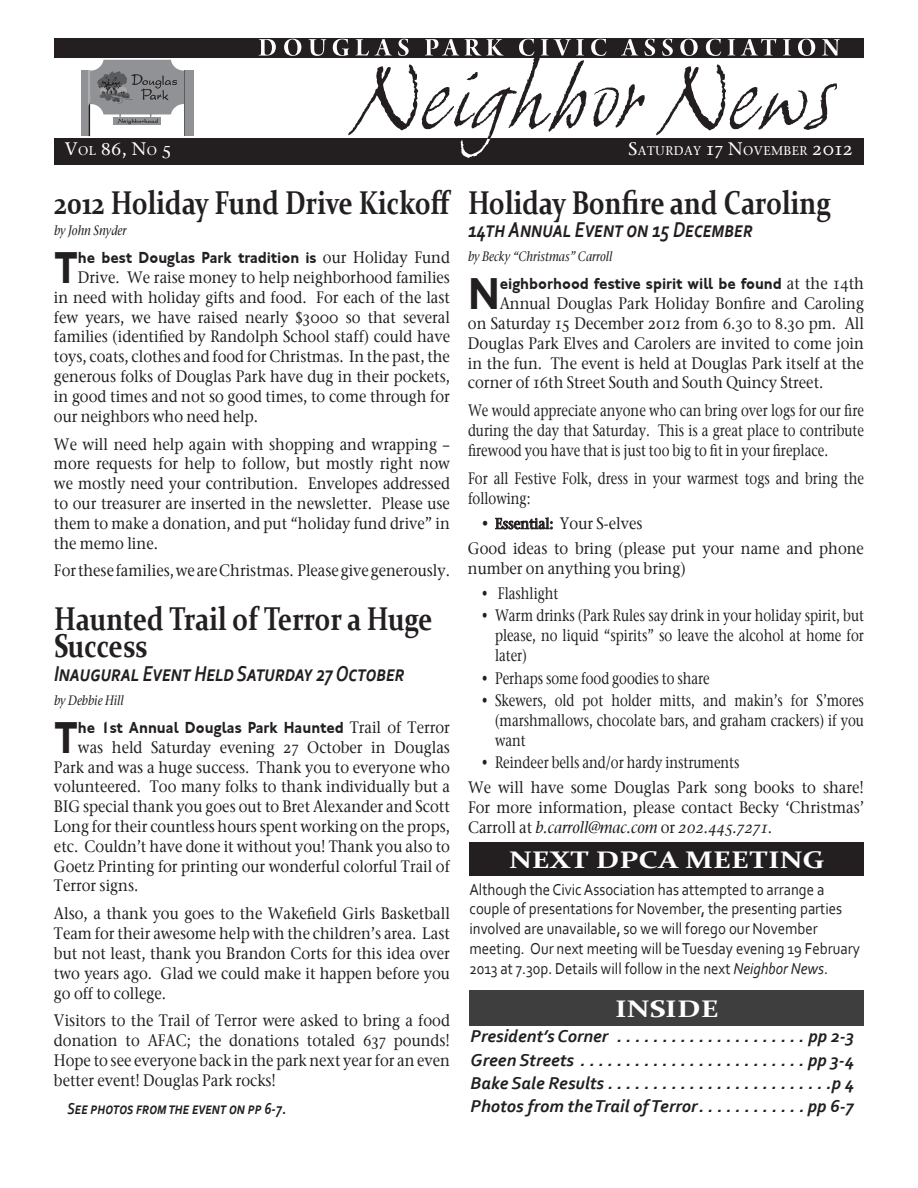
<style>
.page{position:relative;width:918px;height:1188px;background:#fff}
.page>*{position:absolute;margin:0;border:0;box-sizing:border-box;transform-origin:0 0}
.t1{font:45.9px "Johnston ITCTT Bold";color:#231f20;scale:.9 1}
.t2{font:700 33px/27px "Constantia";color:#231f20;scale:.8 1}
.t3{font:700 24px "Constantia";color:#fff;scale:1.25 1}
.t4{font:italic 700 22.5px "Corbel";color:#231f20;scale:.8 1}
.t5{font:italic 700 18px "Corbel";color:#231f20}
.t6{font:18px "ITC Stone Serif OS Medium";color:#fff}
.t7{font:16.5px/19.8px "ITC Stone Serif OS Medium";color:#231f20;text-align:justify;scale:.9 1}
.t8{font:16.5px/19.8px "ITC Stone Serif OS Medium";color:#231f20;text-align:justify;scale:.8 1}
.t9{font:16.5px/19.8px "Corbel";color:#231f20;scale:.9 1}
.t10{font:16.5px "Johnston ITCTT Bold";color:#231f20;scale:.9 1}
.t11{font:italic 700 16.5px "Corbel";letter-spacing:.005em;color:#231f20;scale:.8 1}
.t12{font:italic 13.5px "ITC Stone Serif OS Medium";color:#231f20;scale:.85 1}
.t13{font:12.6px "ITC Stone Serif OS Medium";letter-spacing:.035em;color:#fff}
.s1{font-size:12.6px}
.s2{font-size:18px}
.s3{font-family:"ITC Stone Serif OS Medium"}
.s4{font-size:15px}
.s5{font-style:italic}
</style>
<div class="page">
<div style="left:54px;top:138px;width:810px;height:27px;background:#231f20"></div>
<div style="left:54px;top:38px;width:810px;height:19px;background:#231f20"></div>
<svg style="left:259px;top:39px;width:581px;height:119px"></svg>
<div style="left:185px;top:70px;width:8px;height:66px;background:#909295"></div>
<div style="left:81px;top:71px;width:8px;height:65px;background:#909295"></div>
<svg style="left:89px;top:59px;width:96px;height:77px"></svg>
<svg style="left:495px;top:517px;width:58px;height:13px"></svg>
<div style="left:470px;top:991px;width:394px;height:35px;background:#3e3e3f"></div>
<div style="left:470px;top:842px;width:394px;height:34px;background:#231f20"></div>
<p class="t6" style="left:65px;top:138px;width:108px">V<span class="s1">OL</span> 86, N<span class="s1">O</span> 5</p>
<p class="t13" style="left:629px;top:143px;width:226px"><span class="s2">S</span>ATURDAY <span class="s2">17 N</span>OVEMBER <span class="s2">2012</span></p>
<h2 class="t2" style="left:54px;top:187px;width:499px">2012 Holiday Fund Drive Kickoff</h2>
<p class="t12" style="left:54px;top:223px;width:87px">by John Snyder</p>
<h1 class="t1" style="left:54px;top:240px;width:28px">T</h1>
<p class="t10" style="left:78px;top:248px;width:415px">he best Douglas Park tradition is <span class="s3">our Holiday Fund</span></p>
<h2 class="t2" style="left:468px;top:187px;width:455px">Holiday Bonfire and Caroling</h2>
<h3 class="t4" style="left:468px;top:216px;width:358px">14th Annual Event on 15 December</h3>
<p class="t12" style="left:468px;top:249px;width:172px">by Becky “Christmas” Carroll</p>
<h1 class="t1" style="left:468px;top:266px;width:37px">N</h1>
<p class="t10" style="left:500px;top:274px;width:406px">eighborhood festive spirit will be found <span class="s3">at the 14th</span></p>
<p class="t7" style="left:54px;top:267px;width:442px;text-indent:24px">Drive. We raise money to help neighborhood families in need with holiday gifts and food. For each of the last few years, we have raised nearly $3000 so that several families (identified by Randolph School staff) could have toys, coats, clothes and food for Christmas. In the past, the generous folks of Douglas Park have dug in their pockets, in good times and not so good times, to come through for our neighbors who need help.</p>
<p class="t7" style="left:54px;top:434px;width:442px">We will need help again with shopping and wrapping – more requests for help to follow, but mostly right now we mostly need your contribution. Envelopes addressed to our treasurer are inserted in the newsletter. Please use them to make a donation, and put “holiday fund drive” in the memo line.</p>
<p class="t7" style="left:54px;top:561px;width:441px">For these families, we are Christmas. Please give generously.</p>
<h2 class="t2" style="left:54px;top:604px;width:475px">Haunted Trail of Terror a Huge<br>Success</h2>
<h3 class="t4" style="left:54px;top:659px;width:440px">Inaugural Event Held Saturday 27 October</h3>
<p class="t12" style="left:54px;top:692px;width:84px">by Debbie Hill</p>
<h1 class="t1" style="left:54px;top:710px;width:28px">T</h1>
<p class="t10" style="left:78px;top:718px;width:415px">he 1st Annual Douglas Park Haunted <span class="s3">Trail of Terror</span></p>
<p class="t7" style="left:468px;top:293px;width:442px;text-indent:32px">Annual Douglas Park Holiday Bonfire and Caroling on Saturday 15 December 2012 from 6.30 to 8.30 pm. All Douglas Park Elves and Carolers are invited to come join in the fun. The event is held at Douglas Park itself at the corner of 16th Street South and South Quincy Street.</p>
<p class="t8" style="left:468px;top:400px;width:497px">We would appreciate anyone who can bring over logs for our fire during the day that Saturday. This is a great place to contribute firewood you have that is just too big to fit in your fireplace.</p>
<p class="t8" style="left:468px;top:468px;width:496px">For all Festive Folk, dress in your warmest togs and bring the following:</p>
<p class="t7" style="left:468px;top:510px;width:442px;line-height:25.2px;text-indent:14px">• <span class="s4">Essential:</span> Your S-elves<br>Good ideas to bring (please put your name and phone</p>
<p class="t7" style="left:468px;top:558px;width:243px">number on anything you bring)</p>
<p class="t8" style="left:482px;top:583px;width:98px">• Flashlight</p>
<p class="t8" style="left:495px;top:606px;width:463px;text-indent:-14px">• Warm drinks (Park Rules say drink in your holiday spirit, but please, no liquid “spirits” so leave the alcohol at home for later)</p>
<p class="t8" style="left:482px;top:668px;width:287px">• Perhaps some food goodies to share</p>
<p class="t8" style="left:495px;top:690px;width:463px;text-indent:-14px">• Skewers, old pot holder mitts, and makin’s for S’mores (marshmallows, chocolate bars, and graham crackers) if you want</p>
<p class="t8" style="left:468px;top:750px;width:497px;line-height:25.2px;text-indent:14px">• Reindeer bells and/or hardy instruments<br>We will have some Douglas Park song books to share!</p>
<p class="t7" style="left:468px;top:797px;width:441px">For more information, please contact Becky ‘Christmas’<br>Carroll at <span class="s5">b.carroll@mac.com</span> or <span class="s5">202.445.7271</span>.</p>
<p class="t7" style="left:54px;top:737px;width:442px;text-indent:24px">was held Saturday evening 27 October in Douglas Park and was a huge success. Thank you to everyone who volunteered. Too many folks to thank individually but a BIG special thank you goes out to Bret Alexander and Scott Long for their countless hours spent working on the props, etc. Couldn’t have done it without you! Thank you also to Goetz Printing for printing our wonderful colorful Trail of Terror signs.</p>
<p class="t7" style="left:54px;top:904px;width:441px">Also, a thank you goes to the Wakefield Girls Basketball Team for their awesome help with the children’s area. Last but not least, thank you Brandon Corts for this idea over two years ago. Glad we could make it happen before you go off to college.</p>
<p class="t7" style="left:54px;top:1011px;width:442px">Visitors to the Trail of Terror were asked to bring a food donation to AFAC; the donations totaled 637 pounds!<br>Hope to see everyone back in the park next year for an even better event! Douglas Park rocks!</p>
<p class="t11" style="left:68px;top:1098px;width:275px">See photos from the event on pp 6-7.</p>
<h3 class="t3" style="left:509px;top:843px;width:254px">NEXT DPCA MEETING</h3>
<p class="t9" style="left:470px;top:879px;width:435px">Although the Civic Association has attempted to arrange a couple of presentations for November, the presenting parties involved are unavailable, so we will forego our November meeting. Our next meeting will be Tuesday evening 19 February 2013 at 7.30p. Details will follow in the next <span class="s5">Neighbor News</span>.</p>
<h3 class="t3" style="left:615px;top:993px;width:84px">INSIDE</h3>
<p class="t5" style="left:471px;top:1025px;width:148px">President’s Corner ......................</p>
<p class="t5" style="left:809px;top:1025px;width:47px">pp 2-3</p>
<p class="t5" style="left:471px;top:1049px;width:112px">Green Streets..........................</p>
<p class="t5" style="left:808px;top:1049px;width:47px">pp 3-4</p>
<p class="t5" style="left:471px;top:1072px;width:140px">Bake Sale Results.........................</p>
<p class="t5" style="left:832px;top:1072px;width:24px">p 4</p>
<p class="t5" style="left:471px;top:1095px;width:233px">Photos from the Trail of Terror.............</p>
<p class="t5" style="left:808px;top:1095px;width:48px">pp 6-7</p>
</div>
